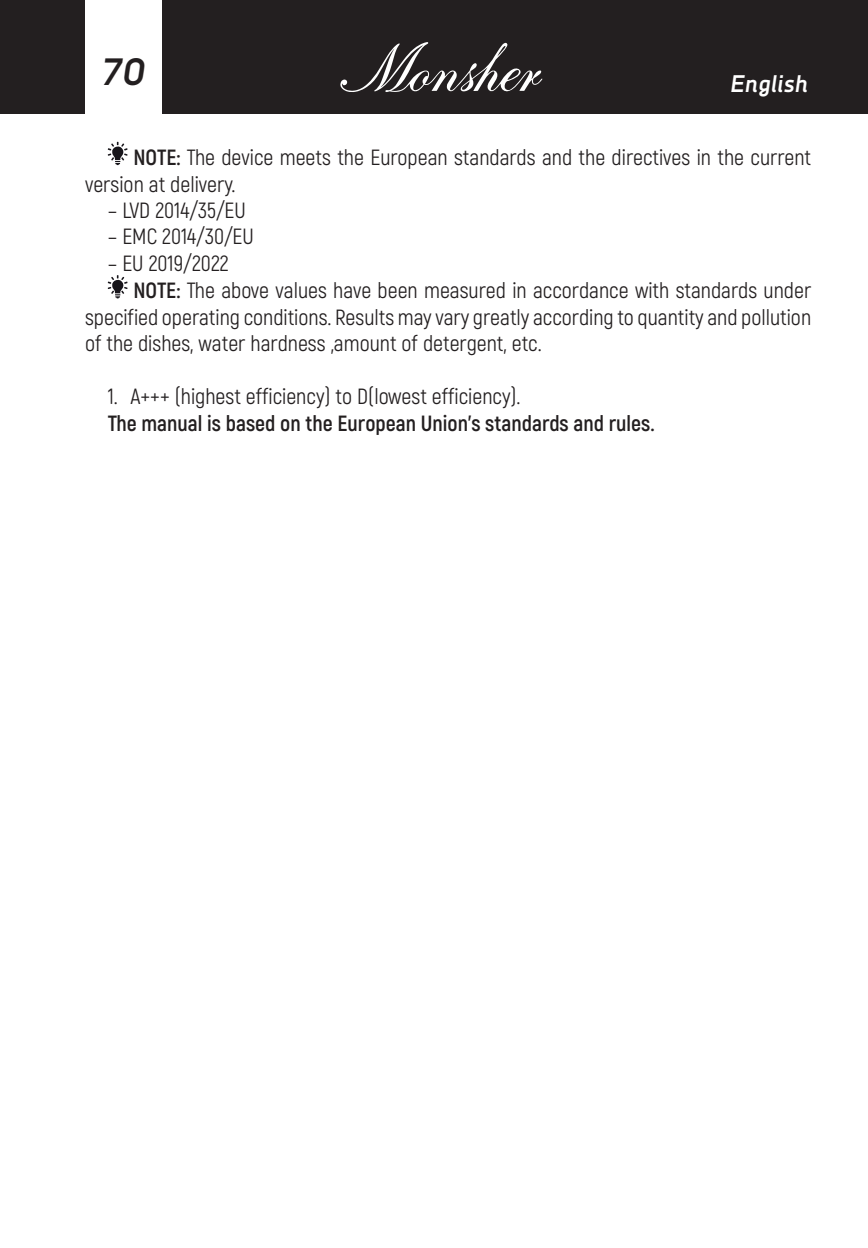
<style>
.page{position:relative;width:868px;height:1248px;background:#fff}
.page>*{position:absolute;margin:0;border:0;box-sizing:border-box;transform-origin:0 0}
.t1{font:italic 700 38px "Decima Nova Pro";color:#231f20}
.t2{font:italic 700 24px "Decima Nova Pro";color:#fff}
.t3{font:22px/26.4px "Akrobat";color:#231f20}
.t4{font:700 22px "Akrobat";color:#231f20}
.s1{font-weight:700}
</style>
<div class="page">
<div style="left:0;top:0;width:867px;height:113px;background:#231f20"></div>
<hr style="left:867px;top:0;width:1px;height:113px;background:#231f20">
<div style="left:85px;top:0;width:77px;height:119px;background:#fff"></div>
<svg style="left:340px;top:42px;width:202px;height:50px"></svg>
<svg style="left:108px;top:142px;width:19px;height:23px"></svg>
<svg style="left:108px;top:275px;width:19px;height:23px"></svg>
<h1 class="t1" style="left:101px;top:50px;width:46px">70</h1>
<p class="t2" style="left:729px;top:70px;width:79px">English</p>
<p class="t3" style="left:85px;top:144px;width:727px;text-indent:48px"><span class="s1">NOTE:</span> The device meets the European standards and the directives in the current version at delivery.</p>
<p class="t3" style="left:108px;top:197px;width:139px">– LVD 2014/35/EU</p>
<p class="t3" style="left:108px;top:223px;width:147px">– EMC 2014/30/EU</p>
<p class="t3" style="left:108px;top:250px;width:122px">– EU 2019/2022</p>
<p class="t3" style="left:133px;top:277px;width:679px"><span class="s1">NOTE:</span> The above values have been measured in accordance with standards under</p>
<p class="t3" style="left:85px;top:304px;width:727px">specified operating conditions. Results may vary greatly according to quantity and pollution</p>
<p class="t3" style="left:85px;top:330px;width:458px">of the dishes, water hardness ,amount of detergent, etc.</p>
<p class="t3" style="left:108px;top:383px;width:414px">1. A+++ (highest efficiency) to D(lowest efficiency).</p>
<p class="t4" style="left:108px;top:409px;width:548px">The manual is based on the European Union’s standards and rules.</p>
</div>
